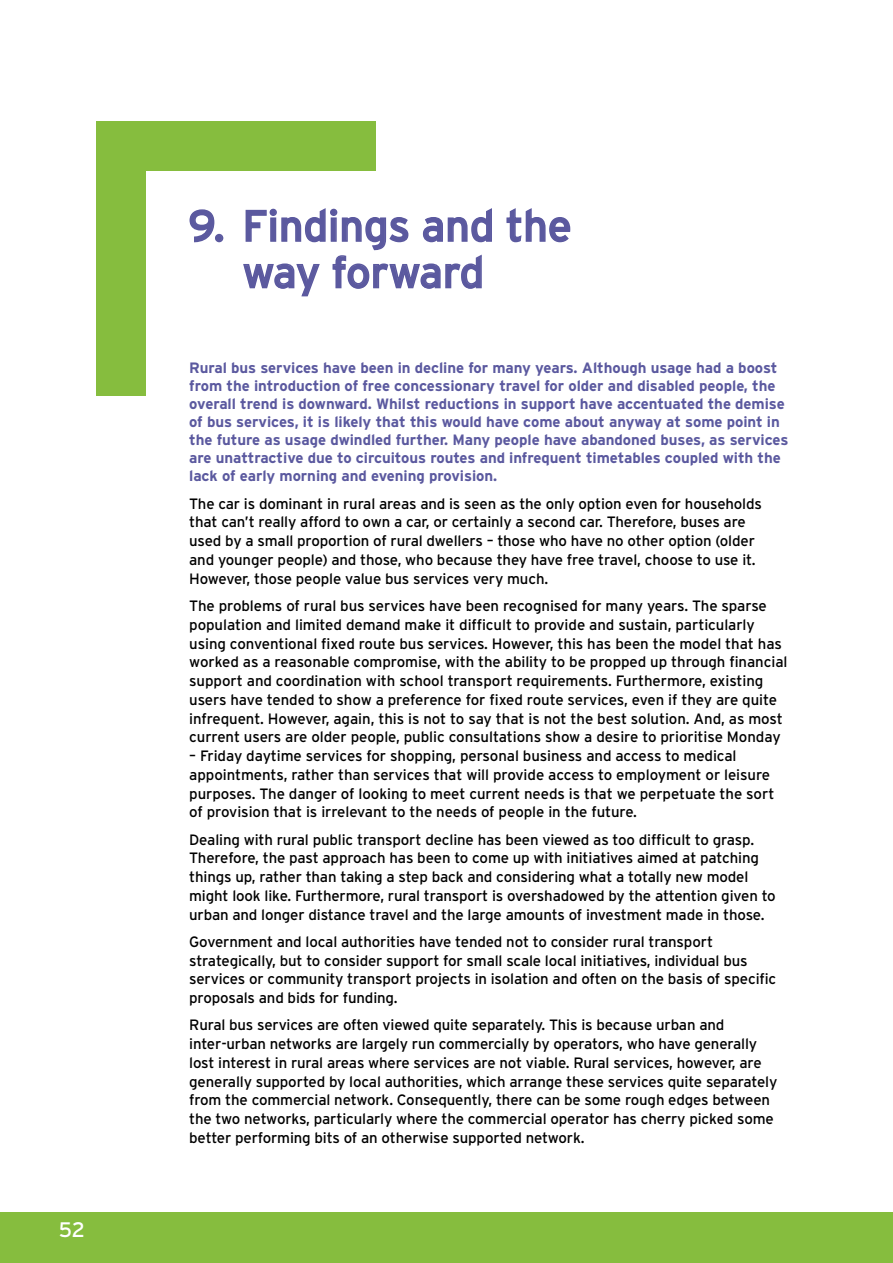
<style>
.page{position:relative;width:893px;height:1263px;background:#fff}
.page>*{position:absolute;margin:0;border:0;box-sizing:border-box;transform-origin:0 0}
.t1{font:43.5px/46.5px "Interstate";letter-spacing:-.005em;color:#5b599f}
.t2{font:21px "Interstate";color:#fff}
.t3{font:15px/18.8px "Interstate";letter-spacing:-.01em;color:#000}
.t4{font:700 15px/18px "Interstate";letter-spacing:-.005em;color:#5b599f}
</style>
<div class="page">
<div style="left:0;top:1212px;width:893px;height:51px;background:#86bd3e"></div>
<svg style="left:189px;top:209px;width:26px;height:34px"></svg>
<div style="left:215px;top:234px;width:8px;height:8px;border:2px solid #5b599f;border-radius:50%"></div>
<svg style="left:506px;top:208px;width:65px;height:35px"></svg>
<svg style="left:243px;top:208px;width:249px;height:89px"></svg>
<div style="left:97px;top:121px;width:49px;height:275px;background:#86bd3e"></div>
<div style="left:97px;top:121px;width:279px;height:50px;background:#86bd3e"></div>
<h2 class="t2" style="left:59px;top:1217px;width:28px">52</h2>
<h1 class="t1" style="left:242px;top:202px;width:331px;text-indent:-54px">9. Findings and the way forward</h1>
<p class="t4" style="left:189px;top:359px;width:601px">Rural bus services have been in decline for many years. Although usage had a boost from the introduction of free concessionary travel for older and disabled people, the overall trend is downward. Whilst reductions in support have accentuated the demise of bus services, it is likely that this would have come about anyway at some point in the future as usage dwindled further. Many people have abandoned buses, as services are unattractive due to circuitous routes and infrequent timetables coupled with the lack of early morning and evening provision.</p>
<p class="t3" style="left:189px;top:494px;width:574px">The car is dominant in rural areas and is seen as the only option even for households that can’t really afford to own a car, or certainly a second car. Therefore, buses are used by a small proportion of rural dwellers – those who have no other option (older and younger people) and those, who because they have free travel, choose to use it.<br>However, those people value bus services very much.</p>
<p class="t3" style="left:189px;top:596px;width:600px">The problems of rural bus services have been recognised for many years. The sparse population and limited demand make it difficult to provide and sustain, particularly using conventional fixed route bus services. However, this has been the model that has worked as a reasonable compromise, with the ability to be propped up through financial support and coordination with school transport requirements. Furthermore, existing users have tended to show a preference for fixed route services, even if they are quite infrequent. However, again, this is not to say that is not the best solution. And, as most current users are older people, public consultations show a desire to prioritise Monday</p>
<p class="t3" style="left:189px;top:746px;width:587px">– Friday daytime services for shopping, personal business and access to medical appointments, rather than services that will provide access to employment or leisure purposes. The danger of looking to meet current needs is that we perpetuate the sort of provision that is irrelevant to the needs of people in the future.</p>
<p class="t3" style="left:189px;top:830px;width:588px">Dealing with rural public transport decline has been viewed as too difficult to grasp.<br>Therefore, the past approach has been to come up with initiatives aimed at patching things up, rather than taking a step back and considering what a totally new model might look like. Furthermore, rural transport is overshadowed by the attention given to urban and longer distance travel and the large amounts of investment made in those.</p>
<p class="t3" style="left:189px;top:932px;width:589px">Government and local authorities have tended not to consider rural transport strategically, but to consider support for small scale local initiatives, individual bus services or community transport projects in isolation and often on the basis of specific proposals and bids for funding.</p>
<p class="t3" style="left:189px;top:1015px;width:590px">Rural bus services are often viewed quite separately. This is because urban and inter-urban networks are largely run commercially by operators, who have generally lost interest in rural areas where services are not viable. Rural services, however, are generally supported by local authorities, which arrange these services quite separately from the commercial network. Consequently, there can be some rough edges between the two networks, particularly where the commercial operator has cherry picked some better performing bits of an otherwise supported network.</p>
</div>
